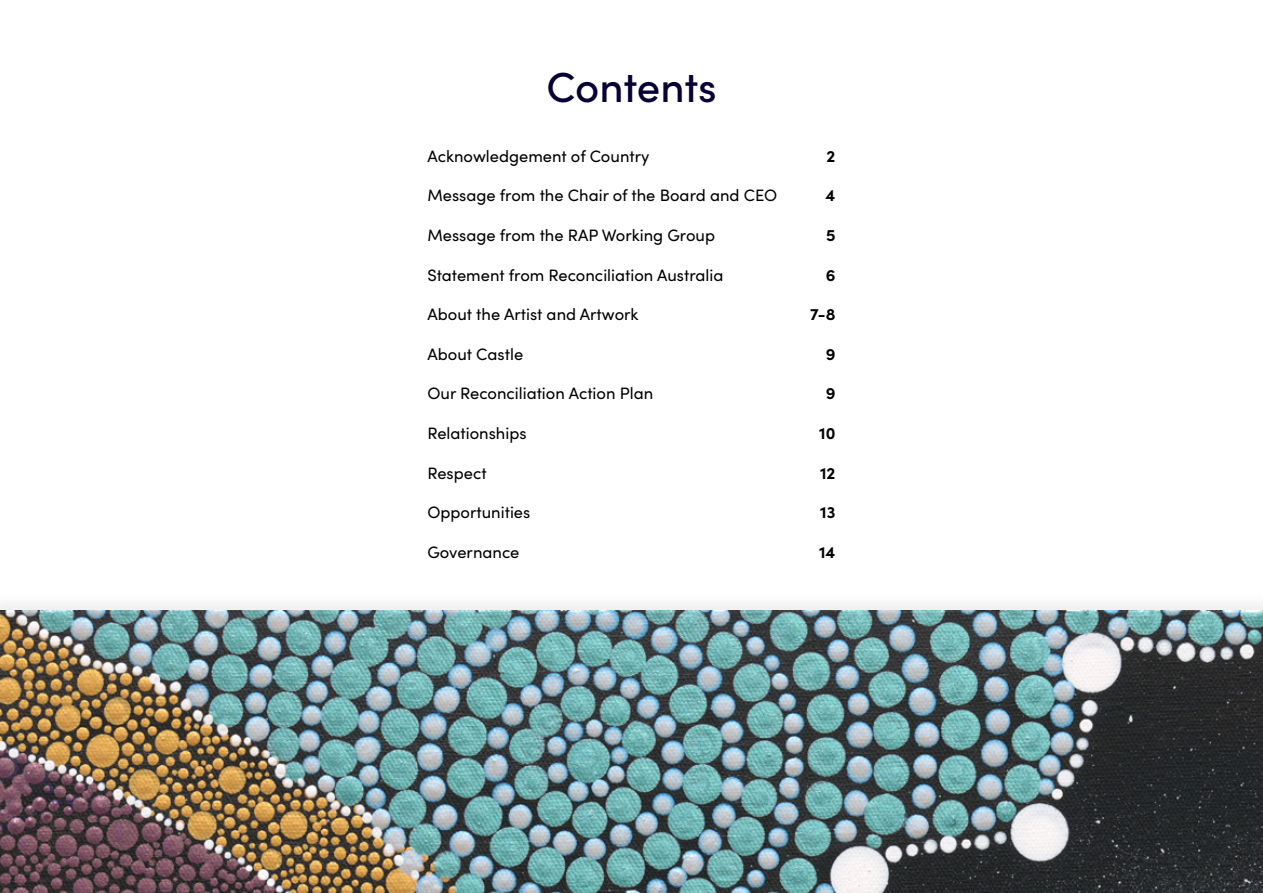
<style>
.page{position:relative;width:1263px;height:893px;background:#fff}
.page>*{position:absolute;margin:0;border:0;box-sizing:border-box;transform-origin:0 0}
.t1{font:500 42px "Sofia Pro";letter-spacing:-.005em;color:#070034}
.t2{font:16.5px "Sofia Pro";color:#000}
.t3{font:700 16.5px "Sofia Pro";color:#000}
</style>
<div class="page">
<div style="left:0;top:592px;width:1263px;height:301px;background:#f8f8f8"></div>
<img style="left:0;top:611px;width:1263px;height:282px">
<h1 class="t1" style="left:546px;top:57px;width:172px">Contents</h1>
<p class="t2" style="left:427px;top:144px;width:223px">Acknowledgement of Country</p>
<p class="t3" style="left:827px;top:143px;width:10px">2</p>
<p class="t2" style="left:427px;top:184px;width:351px">Message from the Chair of the Board and CEO</p>
<p class="t3" style="left:826px;top:183px;width:11px">4</p>
<p class="t2" style="left:427px;top:223px;width:289px">Message from the RAP Working Group</p>
<p class="t3" style="left:826px;top:223px;width:11px">5</p>
<p class="t2" style="left:427px;top:263px;width:297px">Statement from Reconciliation Australia</p>
<p class="t3" style="left:826px;top:262px;width:11px">6</p>
<p class="t2" style="left:427px;top:302px;width:213px">About the Artist and Artwork</p>
<p class="t3" style="left:810px;top:302px;width:27px">7-8</p>
<p class="t2" style="left:427px;top:342px;width:97px">About Castle</p>
<p class="t3" style="left:826px;top:341px;width:11px">9</p>
<p class="t2" style="left:427px;top:382px;width:227px">Our Reconciliation Action Plan</p>
<p class="t3" style="left:826px;top:381px;width:11px">9</p>
<p class="t2" style="left:427px;top:421px;width:101px">Relationships</p>
<p class="t3" style="left:819px;top:421px;width:18px">10</p>
<p class="t2" style="left:427px;top:461px;width:61px">Respect</p>
<p class="t3" style="left:820px;top:460px;width:17px">12</p>
<p class="t2" style="left:427px;top:500px;width:104px">Opportunities</p>
<p class="t3" style="left:820px;top:500px;width:17px">13</p>
<p class="t2" style="left:427px;top:540px;width:93px">Governance</p>
<p class="t3" style="left:819px;top:539px;width:18px">14</p>
</div>
